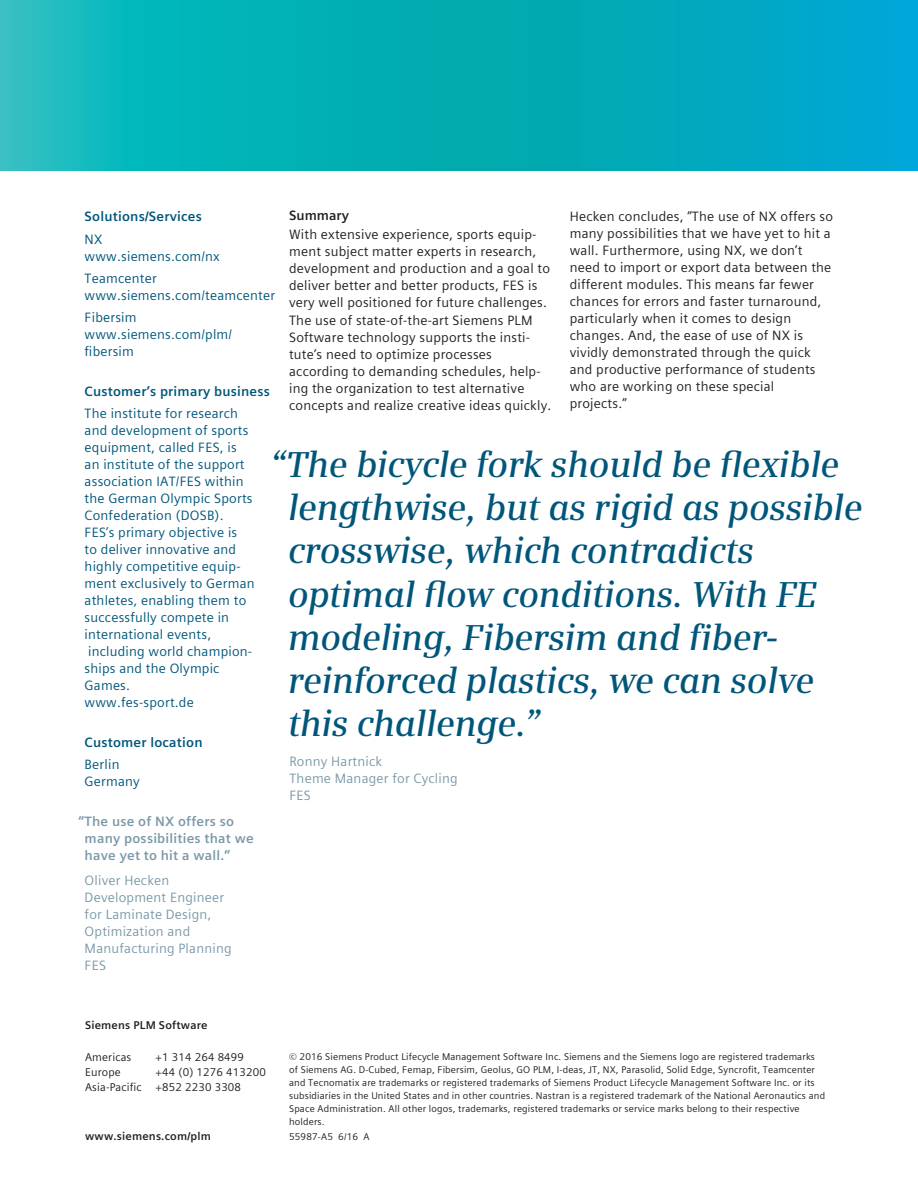
<style>
.page{position:relative;width:918px;height:1188px;background:#fff}
.page>*{position:absolute;margin:0;border:0;box-sizing:border-box;transform-origin:0 0}
.Large_quote_Serif{font:italic 600 36px/43.2px "Siemens Serif";letter-spacing:-.01em;color:#00567a}
.Body_text{font:13.5px/17px "Siemens Sans Global";letter-spacing:.015em;color:#231f20}
.Side_bar_text_BACK{font:13.5px/17px "Siemens Sans Global";letter-spacing:.015em;color:#00567a}
.Quotes_credit{font:13.5px/17px "Siemens Sans Global";letter-spacing:.015em;color:#7b99a9}
.Quotes{font:700 13.5px/17px "Siemens Sans Global";letter-spacing:.015em;color:#7b99a9}
.Side_bar_head_BACK{font:700 13.5px "Siemens Sans Global";letter-spacing:.015em;color:#00567a}
.Large_quote_credit{font:13.5px/17px "Siemens Sans Global";letter-spacing:.015em;color:#7b99a9}
.Body_subhead{font:700 13.5px "Siemens Sans Global";color:#231f20}
.Contact_Block{font:11.25px/14.9px "Siemens Sans Global";letter-spacing:.015em;color:#231f20}
.Contact_Subhead_-_UR{font:700 11.25px "Siemens Sans Global";letter-spacing:.015em;color:#231f20}
.Legal_Text{font:9.75px/13px "Siemens Sans Global";letter-spacing:.015em;color:#231f20}
.Legal_Text_Code{font:9.75px "Siemens Sans Global";letter-spacing:.015em;color:#231f20}
</style>
<div class="page">
<svg style="left:0;top:0;width:918px;height:170px;background:#04aebb"></svg>
<p class="Body_subhead" style="left:289px;top:205px;width:61px">Summary</p>
<p class="Body_text" style="left:289px;top:226px;width:264px">With extensive experience, sports equip&shy;ment subject matter experts in research, development and production and a goal to deliver better and better products, FES is very well positioned for future challenges.<br>The use of state-of-the-art Siemens PLM Software technology supports the insti&shy;tute’s need to optimize processes according to demanding schedules, help&shy;ing the organization to test alternative concepts and realize creative ideas quickly.</p>
<p class="Side_bar_head_BACK" style="left:85px;top:206px;width:119px">Solutions/Services</p>
<p class="Side_bar_text_BACK" style="left:85px;top:230px;width:137px">NX www.siemens.com/nx</p>
<p class="Side_bar_text_BACK" style="left:85px;top:270px;width:192px">Teamcenter www.siemens.com/teamcenter</p>
<p class="Side_bar_text_BACK" style="left:85px;top:309px;width:149px">Fibersim www.siemens.com/plm/ fibersim</p>
<p class="Side_bar_head_BACK" style="left:85px;top:381px;width:187px">Customer’s primary business</p>
<p class="Side_bar_text_BACK" style="left:85px;top:405px;width:172px">The institute for research and development of sports equipment, called FES, is an institute of the support association IAT/FES within the German Olympic Sports<br>Confederation (DOSB).<br>FES’s primary objective is<br>to deliver innovative and highly competitive equip&shy;ment exclusively to German athletes, enabling them to successfully compete in international events, including world champion&shy;ships and the Olympic<br>Games.<br>www.fes-sport.de</p>
<p class="Side_bar_head_BACK" style="left:85px;top:732px;width:119px">Customer location</p>
<p class="Side_bar_text_BACK" style="left:85px;top:756px;width:57px">Berlin<br>Germany</p>
<p class="Quotes" style="left:85px;top:813px;width:171px;text-indent:-6px">“The use of NX offers so many possibilities that we have yet to hit a wall.”</p>
<p class="Quotes_credit" style="left:85px;top:872px;width:149px">Oliver Hecken<br>Development Engineer for Laminate Design,<br>Optimization and<br>Manufacturing Planning<br>FES</p>
<p class="Body_text" style="left:570px;top:208px;width:265px">Hecken concludes, “The use of NX offers so many possibilities that we have yet to hit a wall. Furthermore, using NX, we don’t need to import or export data between the different modules. This means far fewer chances for errors and faster turnaround, particularly when it comes to design changes. And, the ease of use of NX is vividly demonstrated through the quick and productive performance of students who are working on these special projects.”</p>
<p class="Large_quote_Serif" style="left:288px;top:443px;width:576px;text-indent:-18px">“The bicycle fork should be flexible lengthwise, but as rigid as possible crosswise, which contradicts optimal flow conditions. With FE modeling, Fibersim and fiber&shy;reinforced plastics, we can solve this challenge.”</p>
<p class="Large_quote_credit" style="left:290px;top:753px;width:170px">Ronny Hartnick<br>Theme Manager for Cycling<br>FES</p>
<p class="Contact_Subhead_-_UR" style="left:85px;top:1016px;width:124px">Siemens PLM Software</p>
<p class="Contact_Block" style="left:85px;top:1050px;width:48px">Americas</p>
<p class="Contact_Block" style="left:156px;top:1050px;width:90px">+1 314 264 8499</p>
<p class="Contact_Block" style="left:85px;top:1064px;width:37px">Europe</p>
<p class="Contact_Block" style="left:85px;top:1064px;width:182px;text-indent:71px">+44 (0) 1276 413200<br>Asia-Pacific +852 2230 3308</p>
<p class="Contact_Subhead_-_UR" style="left:85px;top:1127px;width:127px">www.siemens.com/plm</p>
<p class="Legal_Text" style="left:289px;top:1050px;width:538px">© 2016 Siemens Product Lifecycle Management Software Inc. Siemens and the Siemens logo are registered trademarks of Siemens AG. D-Cubed, Femap, Fibersim, Geolus, GO PLM, I-deas, JT, NX, Parasolid, Solid Edge, Syncrofit, Teamcenter and Tecnomatix are trademarks or registered trademarks of Siemens Product Lifecycle Management Software Inc. or its subsidiaries in the United States and in other countries. Nastran is a registered trademark of the National Aeronautics and Space Administration. All other logos, trademarks, registered trademarks or service marks belong to their respective holders.</p>
<p class="Legal_Text_Code" style="left:289px;top:1129px;width:82px">55987-A5 6/16 A</p>
</div>
